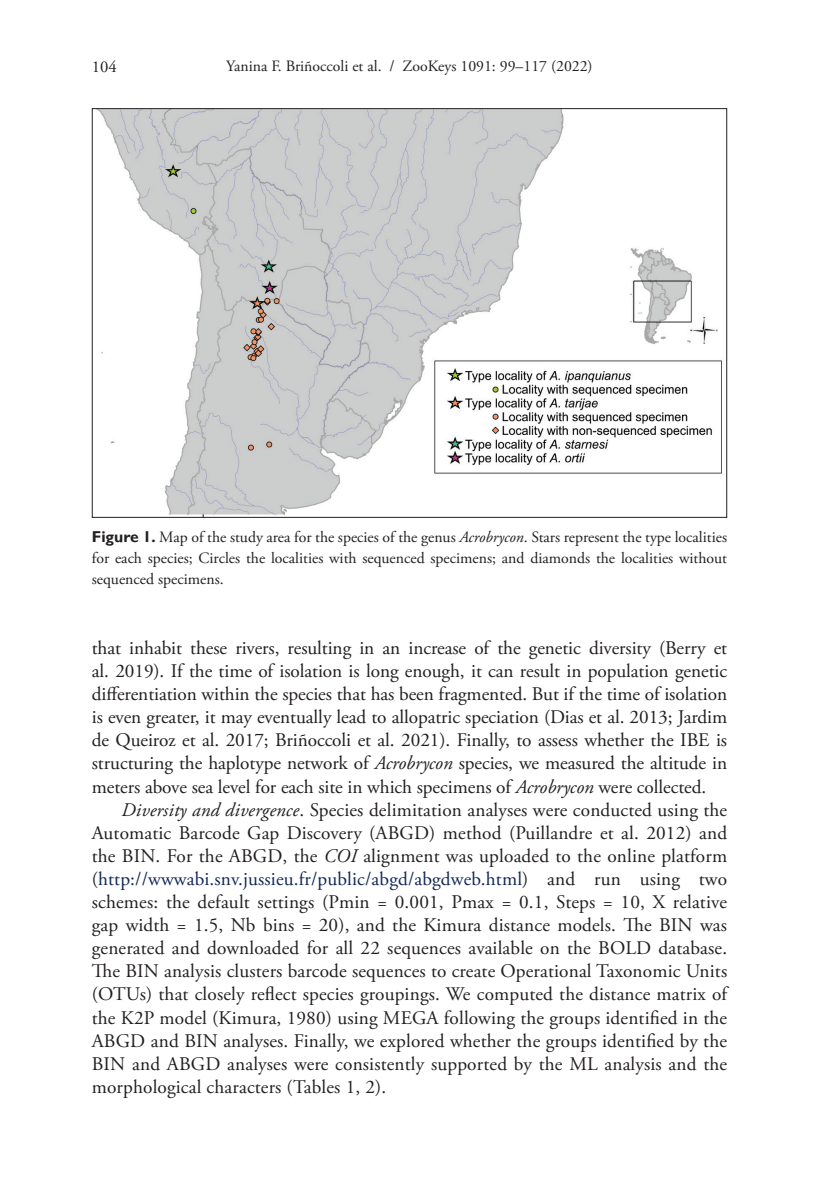
<style>
.page{position:relative;width:819px;height:1191px;background:#fff}
.page>*{position:absolute;margin:0;border:0;box-sizing:border-box;transform-origin:0 0}
.Body_text{font:19.25px/23.1px "Adobe Garamond Pro";letter-spacing:-.005em;color:#231f20;text-align:justify}
.t1{font:16.62px "Adobe Garamond Pro";color:#231f20}
.FIG_-_Caption{font:15.75px/21px "Adobe Garamond Pro";color:#231f20;text-align:justify}
.s1{font-family:"Gill Sans";font-weight:700}
.s2{font-style:italic}
.s3{color:#122859}
</style>
<div class="page">
<img style="left:97px;top:110px;width:625px;height:406px">
<p class="t1" style="left:92px;top:56px;width:26px">104</p>
<p class="FIG_-_Caption" style="left:226px;top:56px;width:368px">Yanina F. Briñoccoli et al. / ZooKeys 1091: 99–117 (2022)</p>
<p class="FIG_-_Caption" style="left:92px;top:527px;width:636px"><span class="s1">Figure 1.</span> Map of the study area for the species of the genus <span class="s2">Acrobrycon</span>. Stars represent the type localities for each species; Circles the localities with sequenced specimens; and diamonds the localities without sequenced specimens.</p>
<p class="Body_text" style="left:92px;top:637px;width:637px">that inhabit these rivers, resulting in an increase of the genetic diversity (Berry et al. 2019). If the time of isolation is long enough, it can result in population genetic differentiation within the species that has been fragmented. But if the time of isolation is even greater, it may eventually lead to allopatric speciation (Dias et al. 2013; Jardim de Queiroz et al. 2017; Briñoccoli et al. 2021). Finally, to assess whether the IBE is structuring the haplotype network of <span class="s2">Acrobrycon</span> species, we measured the altitude in meters above sea level for each site in which specimens of <span class="s2">Acrobrycon</span> were collected.</p>
<p class="Body_text" style="left:92px;top:798px;width:637px;text-indent:30px"><span class="s2">Diversity and divergence</span>. Species delimitation analyses were conducted using the Automatic Barcode Gap Discovery (ABGD) method (Puillandre et al. 2012) and the BIN. For the ABGD, the <span class="s2">COI</span> alignment was uploaded to the online platform (<span class="s3">http://wwwabi.snv.jussieu.fr/public/abgd/abgdweb.html</span>) and run using two schemes: the default settings (Pmin = 0.001, Pmax = 0.1, Steps = 10, X relative gap width = 1.5, Nb bins = 20), and the Kimura distance models. The BIN was generated and downloaded for all 22 sequences available on the BOLD database.<br>The BIN analysis clusters barcode sequences to create Operational Taxonomic Units (OTUs) that closely reflect species groupings. We computed the distance matrix of the K2P model (Kimura, 1980) using MEGA following the groups identified in the ABGD and BIN analyses. Finally, we explored whether the groups identified by the BIN and ABGD analyses were consistently supported by the ML analysis and the morphological characters (Tables 1, 2).</p>
</div>
